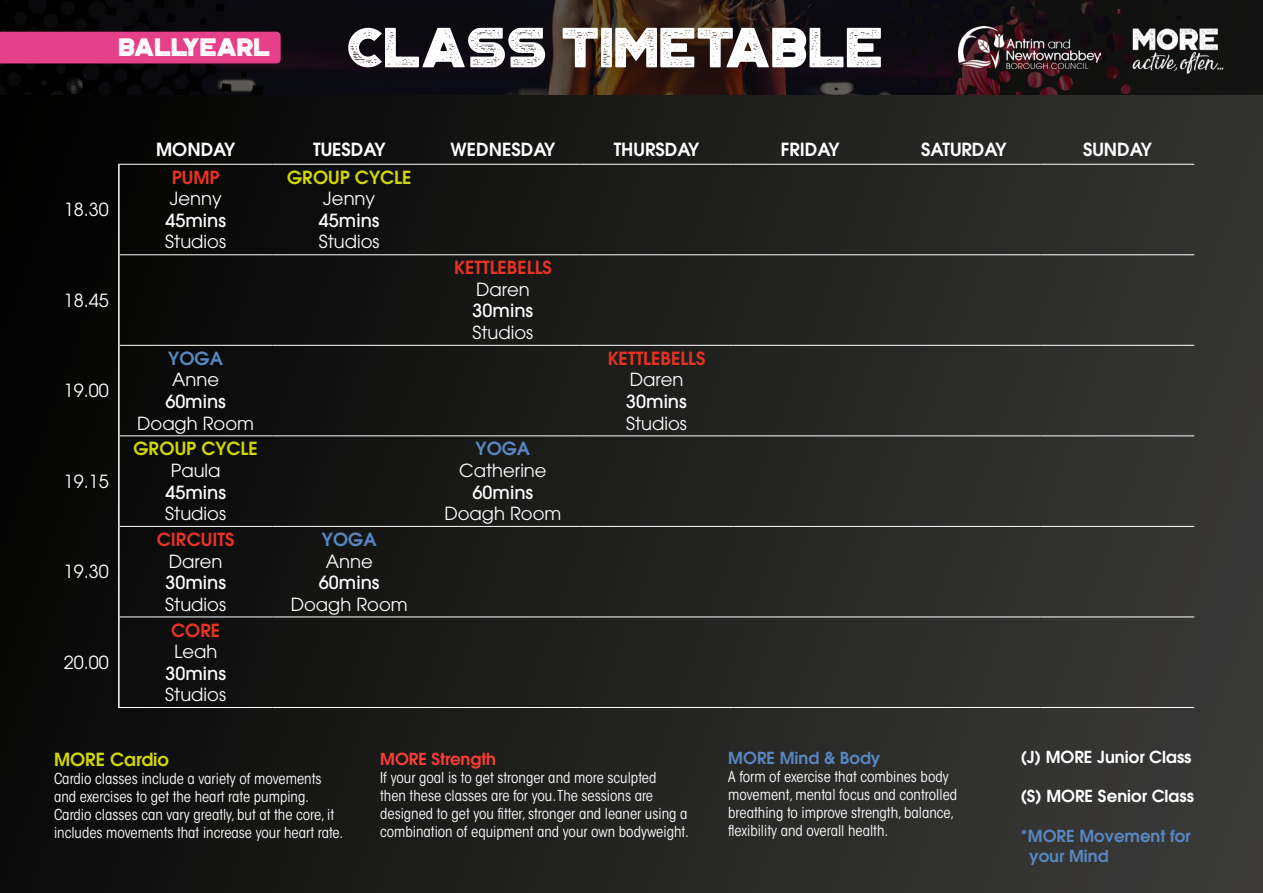
<style>
.page{position:relative;width:1263px;height:893px;background:#fff}
.page>*{position:absolute;margin:0;border:0;box-sizing:border-box;transform-origin:0 0}
.t1{font:57px "Portico Rough";color:#fff}
.t2{font:25.5px "Portico Rough";color:#fff}
.t3{font:18px "ITC Avant Garde Std";color:#fff}
.t4{font:500 18px "ITC Avant Garde Std";color:#fff}
.t5{font:600 18px "ITC Avant Garde Std";color:#fff}
.t6{font:600 18px "ITC Avant Garde Std";color:#e83323}
.t7{font:600 18px "ITC Avant Garde Std";color:#d1d702}
.t8{font:600 18px "ITC Avant Garde Std";color:#5887c2}
.t9{font:600 18px "ITC Avant Garde Std";color:#5987c2}
.t10{font:600 16.5px/19.8px "ITC Avant Garde Std";color:#5887c2}
.t11{font:600 16.5px "ITC Avant Garde Std";color:#fff}
.t12{font:600 16.5px "ITC Avant Garde Std";color:#fd3e34}
.t13{font:condensed 15px/18px "ITC Avant Garde Std";color:#fff}
</style>
<div class="page">
<div style="left:0;top:0;width:1263px;height:893px;background:linear-gradient(to right,#060605,#393937)"></div>
<hr style="left:118px;top:164px;width:2px;height:91px;background:#fff">
<hr style="left:118px;top:255px;width:2px;height:90px;background:#fff">
<hr style="left:118px;top:345px;width:2px;height:91px;background:#fff">
<hr style="left:118px;top:436px;width:2px;height:90px;background:#fff">
<hr style="left:118px;top:526px;width:2px;height:91px;background:#fff">
<hr style="left:118px;top:617px;width:2px;height:90px;background:#fff">
<hr style="left:120px;top:255px;width:152px;height:1px;background:#fff">
<hr style="left:272px;top:255px;width:154px;height:1px;background:#fff">
<hr style="left:426px;top:255px;width:154px;height:1px;background:#fff">
<hr style="left:580px;top:255px;width:153px;height:1px;background:#fff">
<hr style="left:733px;top:255px;width:154px;height:1px;background:#fff">
<hr style="left:887px;top:255px;width:153px;height:1px;background:#fff">
<hr style="left:1040px;top:255px;width:154px;height:1px;background:#fff">
<hr style="left:120px;top:345px;width:152px;height:1px;background:#fff">
<hr style="left:272px;top:345px;width:154px;height:1px;background:#fff">
<hr style="left:426px;top:345px;width:154px;height:1px;background:#fff">
<hr style="left:580px;top:345px;width:153px;height:1px;background:#fff">
<hr style="left:733px;top:345px;width:154px;height:1px;background:#fff">
<hr style="left:887px;top:345px;width:153px;height:1px;background:#fff">
<hr style="left:1040px;top:345px;width:154px;height:1px;background:#fff">
<hr style="left:120px;top:436px;width:152px;height:1px;background:#fff">
<hr style="left:272px;top:436px;width:154px;height:1px;background:#fff">
<hr style="left:426px;top:436px;width:154px;height:1px;background:#fff">
<hr style="left:580px;top:436px;width:153px;height:1px;background:#fff">
<hr style="left:733px;top:436px;width:154px;height:1px;background:#fff">
<hr style="left:887px;top:436px;width:153px;height:1px;background:#fff">
<hr style="left:1040px;top:436px;width:154px;height:1px;background:#fff">
<hr style="left:120px;top:617px;width:152px;height:1px;background:#fff">
<hr style="left:272px;top:617px;width:154px;height:1px;background:#fff">
<hr style="left:426px;top:617px;width:154px;height:1px;background:#fff">
<hr style="left:580px;top:617px;width:153px;height:1px;background:#fff">
<hr style="left:733px;top:617px;width:154px;height:1px;background:#fff">
<hr style="left:887px;top:617px;width:153px;height:1px;background:#fff">
<hr style="left:1040px;top:617px;width:154px;height:1px;background:#fff">
<hr style="left:118px;top:707px;width:154px;height:1px;background:#fff">
<hr style="left:272px;top:707px;width:154px;height:1px;background:#fff">
<hr style="left:426px;top:707px;width:154px;height:1px;background:#fff">
<hr style="left:580px;top:707px;width:153px;height:1px;background:#fff">
<hr style="left:733px;top:707px;width:154px;height:1px;background:#fff">
<hr style="left:887px;top:707px;width:153px;height:1px;background:#fff">
<hr style="left:1040px;top:707px;width:154px;height:1px;background:#fff">
<hr style="left:120px;top:526px;width:152px;height:1px;background:#fff">
<hr style="left:272px;top:526px;width:154px;height:1px;background:#fff">
<hr style="left:426px;top:526px;width:154px;height:1px;background:#fff">
<hr style="left:580px;top:526px;width:153px;height:1px;background:#fff">
<hr style="left:733px;top:526px;width:154px;height:1px;background:#fff">
<hr style="left:887px;top:526px;width:153px;height:1px;background:#fff">
<hr style="left:1040px;top:526px;width:154px;height:1px;background:#fff">
<hr style="left:118px;top:164px;width:154px;height:1px;background:#fff">
<hr style="left:272px;top:164px;width:154px;height:1px;background:#fff">
<hr style="left:426px;top:164px;width:154px;height:1px;background:#fff">
<hr style="left:580px;top:164px;width:153px;height:1px;background:#fff">
<hr style="left:733px;top:164px;width:154px;height:1px;background:#fff">
<hr style="left:887px;top:164px;width:153px;height:1px;background:#fff">
<hr style="left:1040px;top:164px;width:154px;height:1px;background:#fff">
<svg style="left:0;top:0;width:1263px;height:95px;background:#181011"></svg>
<img style="left:1125px;top:17px;width:104px;height:61px">
<img style="left:959px;top:27px;width:142px;height:42px">
<div style="left:0;top:32px;width:281px;height:31px;background:#e6408a"></div>
<h2 class="t2" style="left:118px;top:33px;width:153px">BALLYEARL</h2>
<h1 class="t1" style="left:347px;top:14px;width:537px">CLASS TIMETABLE</h1>
<p class="t3" style="left:64px;top:198px;width:46px">18.30</p>
<p class="t3" style="left:64px;top:289px;width:46px">18.45</p>
<p class="t3" style="left:64px;top:379px;width:46px">19.00</p>
<p class="t3" style="left:64px;top:470px;width:46px">19.15</p>
<p class="t3" style="left:64px;top:561px;width:46px">19.30</p>
<p class="t3" style="left:64px;top:651px;width:46px">20.00</p>
<p class="t5" style="left:156px;top:137px;width:81px">MONDAY</p>
<p class="t5" style="left:313px;top:137px;width:74px">TUESDAY</p>
<p class="t5" style="left:450px;top:137px;width:106px">WEDNESDAY</p>
<p class="t5" style="left:614px;top:137px;width:87px">THURSDAY</p>
<p class="t5" style="left:781px;top:137px;width:60px">FRIDAY</p>
<p class="t5" style="left:921px;top:137px;width:87px">SATURDAY</p>
<p class="t5" style="left:1083px;top:137px;width:70px">SUNDAY</p>
<p class="t6" style="left:172px;top:165px;width:49px">PUMP</p>
<p class="t3" style="left:170px;top:187px;width:53px">Jenny</p>
<p class="t4" style="left:165px;top:209px;width:62px">45mins</p>
<p class="t3" style="left:165px;top:231px;width:62px">Studios</p>
<p class="t7" style="left:287px;top:165px;width:126px">GROUP CYCLE</p>
<p class="t3" style="left:323px;top:187px;width:53px">Jenny</p>
<p class="t4" style="left:319px;top:209px;width:62px">45mins</p>
<p class="t3" style="left:319px;top:231px;width:62px">Studios</p>
<p class="t8" style="left:168px;top:346px;width:56px">YOGA</p>
<p class="t3" style="left:172px;top:369px;width:48px">Anne</p>
<p class="t4" style="left:165px;top:390px;width:62px">60mins</p>
<p class="t3" style="left:137px;top:412px;width:118px">Doagh Room</p>
<p class="t7" style="left:133px;top:437px;width:126px">GROUP CYCLE</p>
<p class="t3" style="left:171px;top:459px;width:51px">Paula</p>
<p class="t4" style="left:165px;top:481px;width:62px">45mins</p>
<p class="t3" style="left:165px;top:502px;width:62px">Studios</p>
<p class="t6" style="left:157px;top:528px;width:79px">CIRCUITS</p>
<p class="t3" style="left:169px;top:550px;width:55px">Daren</p>
<p class="t4" style="left:165px;top:571px;width:62px">30mins</p>
<p class="t3" style="left:165px;top:593px;width:62px">Studios</p>
<p class="t6" style="left:171px;top:618px;width:50px">CORE</p>
<p class="t3" style="left:174px;top:640px;width:45px">Leah</p>
<p class="t4" style="left:165px;top:662px;width:62px">30mins</p>
<p class="t3" style="left:165px;top:683px;width:62px">Studios</p>
<p class="t9" style="left:322px;top:528px;width:56px">YOGA</p>
<p class="t3" style="left:326px;top:550px;width:48px">Anne</p>
<p class="t4" style="left:319px;top:571px;width:62px">60mins</p>
<p class="t3" style="left:291px;top:593px;width:118px">Doagh Room</p>
<p class="t6" style="left:454px;top:256px;width:100px">KETTLEBELLS</p>
<p class="t3" style="left:476px;top:278px;width:55px">Daren</p>
<p class="t4" style="left:473px;top:299px;width:62px">30mins</p>
<p class="t3" style="left:472px;top:321px;width:62px">Studios</p>
<p class="t8" style="left:476px;top:437px;width:56px">YOGA</p>
<p class="t3" style="left:459px;top:459px;width:89px">Catherine</p>
<p class="t4" style="left:473px;top:481px;width:62px">60mins</p>
<p class="t3" style="left:444px;top:502px;width:118px">Doagh Room</p>
<p class="t6" style="left:607px;top:346px;width:100px">KETTLEBELLS</p>
<p class="t3" style="left:630px;top:369px;width:55px">Daren</p>
<p class="t4" style="left:626px;top:390px;width:62px">30mins</p>
<p class="t3" style="left:626px;top:412px;width:62px">Studios</p>
<p class="t7" style="left:54px;top:747px;width:117px">MORE Cardio</p>
<p class="t13" style="left:54px;top:769px;width:291px">Cardio classes include a variety of movements and exercises to get the heart rate pumping.<br>Cardio classes can vary greatly, but at the core, it includes movements that increase your heart rate.</p>
<p class="t12" style="left:380px;top:748px;width:118px">MORE Strength</p>
<p class="t13" style="left:380px;top:768px;width:310px">If your goal is to get stronger and more sculpted<br>then these classes are for you. The sessions are designed to get you fitter, stronger and leaner using a combination of equipment and your own bodyweight.</p>
<p class="t10" style="left:728px;top:748px;width:154px">MORE Mind &amp; Body</p>
<p class="t13" style="left:728px;top:768px;width:230px">A form of exercise that combines body movement, mental focus and controlled breathing to improve strength, balance, flexibility and overall health.</p>
<p class="t11" style="left:1020px;top:746px;width:172px">(J) MORE Junior Class</p>
<p class="t11" style="left:1020px;top:785px;width:175px">(S) MORE Senior Class</p>
<p class="t10" style="left:1029px;top:825px;width:163px;text-indent:-8px">*MORE Movement for your Mind</p>
</div>
